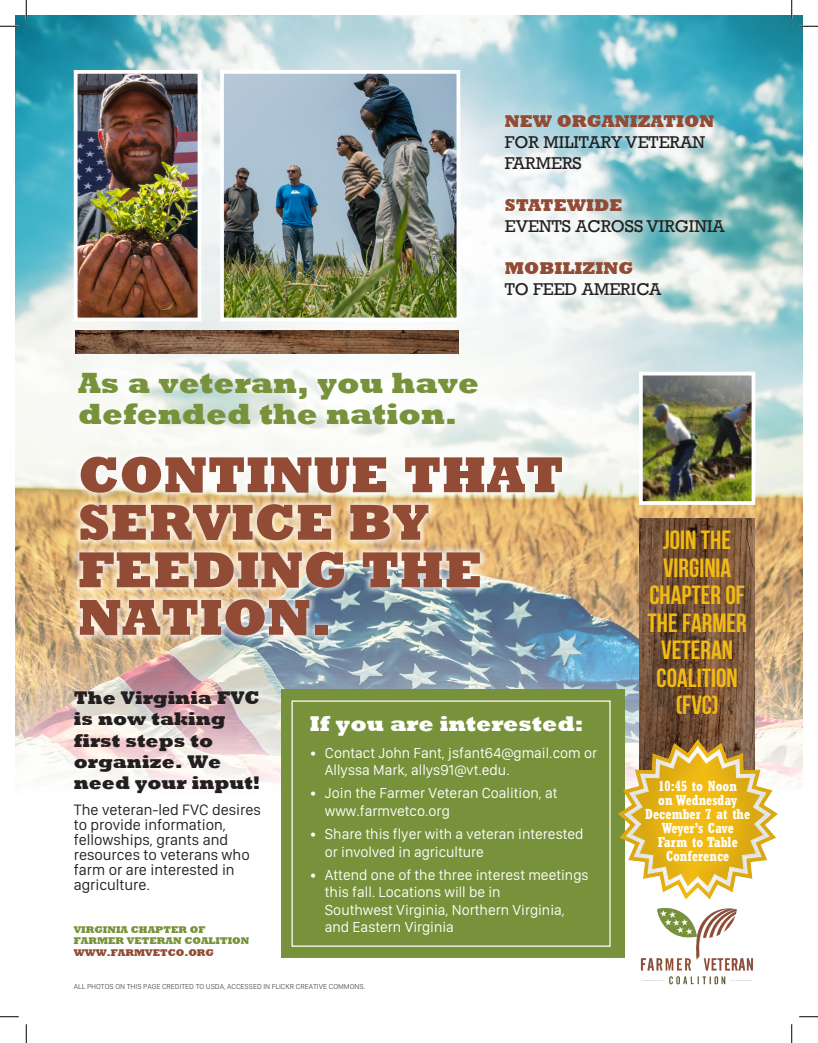
<style>
.page{position:relative;width:818px;height:1043px;background:#fff}
.page>*{position:absolute;margin:0;border:0;box-sizing:border-box;transform-origin:0 0}
.t1{font:800 51.25px "Rockwell";color:#924b35}
.t2{font:800 30px/31.2px "Rockwell";color:#77923a}
.t3{font:700 26.25px/27.5px "Bebas Neue";color:#f2bb14;text-align:center}
.t4{font:800 21.88px "Rockwell";color:#fff}
.t5{font:800 18.75px/21.2px "Rockwell";color:#231f20}
.t6{font:17.5px/21px "Rockwell";color:#231f20}
.t7{font:800 17.5px "Rockwell";color:#924b35}
.t8{font:15.62px/15px "San Francisco Display";color:#231f20}
.t9{font:15px/17.5px "San Francisco Display";color:#fff}
.t10{font:700 condensed 14.25px/14.1px "Rockwell";color:#fff;text-align:center}
.t11{font:800 10px/11.2px "Rockwell";color:#77923a}
.t12{font:800 10px "Rockwell";color:#924b35}
.t13{font:7.5px "San Francisco Display";color:#57585a}
</style>
<div class="page">
<img style="left:15px;top:15px;width:787px;height:1013px">
<img style="left:640px;top:518px;width:114px;height:219px">
<img style="left:76px;top:331px;width:382px;height:22px">
<img style="left:79px;top:75px;width:117px;height:241px">
<div style="left:74px;top:70px;width:127px;height:251px;border:4px solid #fff"></div>
<img style="left:644px;top:377px;width:106px;height:123px">
<div style="left:639px;top:372px;width:116px;height:133px;border:4px solid #fff"></div>
<div style="left:71px;top:448px;width:499px;height:195px;background:#fff;opacity:.75"></div>
<img style="left:623px;top:899px;width:147px;height:92px">
<div style="left:281px;top:690px;width:344px;height:267px;background:#77923a"></div>
<div style="left:291px;top:700px;width:319px;height:246px;border:1px solid #fff"></div>
<img style="left:225px;top:75px;width:230px;height:241px">
<div style="left:220px;top:70px;width:240px;height:251px;border:4px solid #fff"></div>
<svg style="left:618px;top:737px;width:160px;height:162px"></svg>
<div style="left:627px;top:743px;width:139px;height:145px;background:#231f20;opacity:.12"></div>
<svg style="left:0;top:25px;width:19px;height:2px"></svg>
<svg style="left:799px;top:25px;width:19px;height:2px"></svg>
<svg style="left:0;top:1015px;width:19px;height:2px"></svg>
<svg style="left:799px;top:1015px;width:19px;height:2px"></svg>
<svg style="left:25px;top:0;width:2px;height:19px"></svg>
<svg style="left:25px;top:1024px;width:2px;height:18px"></svg>
<svg style="left:790px;top:0;width:2px;height:19px"></svg>
<svg style="left:790px;top:1024px;width:2px;height:18px"></svg>
<p class="t7" style="left:505px;top:111px;width:211px">NEW ORGANIZATION</p>
<p class="t6" style="left:505px;top:132px;width:201px">FOR MILITARY VETERAN<br>FARMERS</p>
<p class="t7" style="left:505px;top:195px;width:119px">STATEWIDE</p>
<p class="t6" style="left:505px;top:216px;width:221px">EVENTS ACROSS VIRGINIA</p>
<p class="t7" style="left:505px;top:258px;width:130px">MOBILIZING</p>
<p class="t6" style="left:505px;top:279px;width:158px">TO FEED AMERICA</p>
<h2 class="t2" style="left:78px;top:367px;width:402px">As a veteran, you have defended the nation.</h2>
<h1 class="t1" style="left:78px;top:445px;width:40px">contin</h1>
<h1 class="t1" style="left:313px;top:445px;width:131px">ue that</h1>
<h1 class="t1" style="left:78px;top:493px;width:70px">service</h1>
<h1 class="t1" style="left:348px;top:493px;width:83px">by</h1>
<h1 class="t1" style="left:78px;top:540px;width:38px">fee</h1>
<h1 class="t1" style="left:191px;top:540px;width:82px">ding</h1>
<h1 class="t1" style="left:361px;top:540px;width:40px">the</h1>
<h1 class="t1" style="left:78px;top:588px;width:40px">nation</h1>
<h1 class="t1" style="left:311px;top:588px;width:22px">.</h1>
<p class="t5" style="left:74px;top:687px;width:188px">The Virginia FVC is now taking first steps to organize. We need your input!</p>
<p class="t8" style="left:74px;top:802px;width:189px">The veteran-led FVC desires to provide information, fellowships, grants and resources to veterans who farm or are interested in agriculture.</p>
<p class="t11" style="left:74px;top:924px;width:177px">VIRGINIA CHAPTER OF<br>FARMER VETERAN COALITION</p>
<p class="t12" style="left:74px;top:946px;width:142px">WWW.FARMVETCO.ORG</p>
<p class="t13" style="left:74px;top:982px;width:293px">ALL PHOTOS ON THIS PAGE CREDITED TO USDA, ACCESSED IN FLICKR CREATIVE COMMONS.</p>
<h3 class="t4" style="left:310px;top:711px;width:275px">If you are interested:</h3>
<p class="t9" style="left:325px;top:743px;width:274px;text-indent:-15px">• Contact John Fant, jsfant64@gmail.com or<br>Allyssa Mark, allys91@vt.edu.</p>
<p class="t9" style="left:325px;top:784px;width:234px;text-indent:-15px">• Join the Farmer Veteran Coalition, at www.farmvetco.org</p>
<p class="t9" style="left:325px;top:824px;width:260px;text-indent:-15px">• Share this flyer with a veteran interested or involved in agriculture</p>
<p class="t9" style="left:325px;top:865px;width:265px;text-indent:-15px">• Attend one of the three interest meetings this fall. Locations will be in<br>Southwest Virginia, Northern Virginia, and Eastern Virginia</p>
<h3 class="t3" style="left:647px;top:526px;width:101px">JOIN THE<br>VIRGINIA<br>CHAPTER OF<br>THE FARMER<br>VETERAN<br>COALITION (FVC)</h3>
<p class="t10" style="left:645px;top:778px;width:106px">10:45 to Noon<br>on Wednesday<br>December 7 at the<br>Weyer’s Cave<br>Farm to Table<br>Conference</p>
</div>
